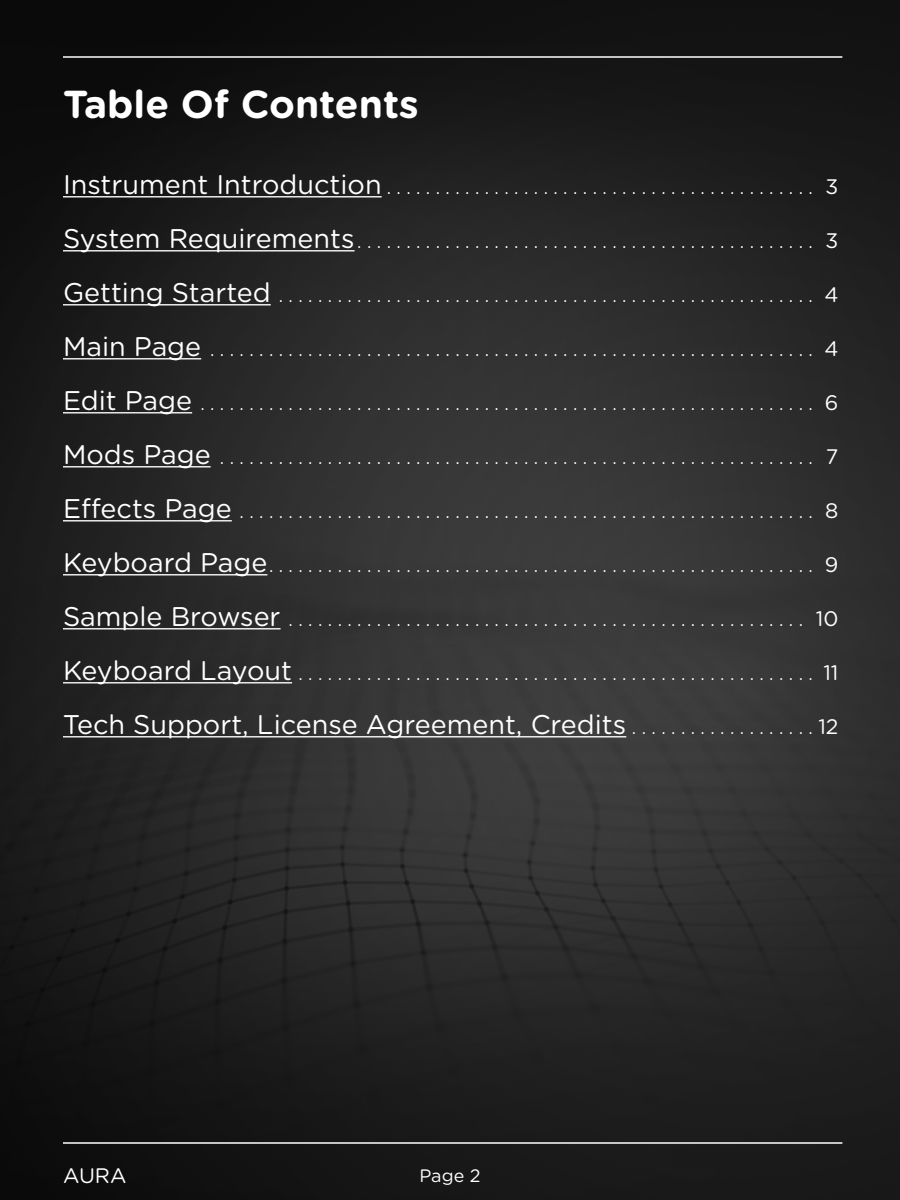
<style>
.page{position:relative;width:900px;height:1200px;background:#fff}
.page>*{position:absolute;margin:0;border:0;box-sizing:border-box;transform-origin:0 0}
.t1{font:700 39px "Gotham Rounded";color:#fff}
.t2{font:27px "Gotham Rounded";color:#fff}
.t3{font:21px "Gotham Rounded";color:#fff}
.t4{font:18px "Gotham Rounded";color:#fff}
.s1{font-size:27px}
.s2{font-size:21px}
.s3{font-size:18px}
</style>
<div class="page">
<img style="left:0;top:0;width:900px;height:1200px">
<hr style="left:63px;top:1142px;width:779px;height:2px;background:#fff">
<hr style="left:63px;top:56px;width:779px;height:2px;background:#fff">
<hr style="left:63px;top:196px;width:319px;height:1px;background:#fff">
<hr style="left:63px;top:250px;width:292px;height:1px;background:#fff">
<hr style="left:63px;top:304px;width:208px;height:1px;background:#fff">
<hr style="left:63px;top:358px;width:138px;height:1px;background:#fff">
<hr style="left:63px;top:412px;width:129px;height:1px;background:#fff">
<hr style="left:63px;top:466px;width:148px;height:1px;background:#fff">
<hr style="left:63px;top:520px;width:169px;height:1px;background:#fff">
<hr style="left:63px;top:574px;width:204px;height:1px;background:#fff">
<hr style="left:63px;top:628px;width:218px;height:1px;background:#fff">
<hr style="left:63px;top:682px;width:229px;height:1px;background:#fff">
<hr style="left:63px;top:736px;width:563px;height:1px;background:#fff">
<p class="t1" style="left:63px;top:76px;width:357px">Table Of Contents</p>
<p class="t4" style="left:63px;top:175px;width:777px"><span class="s1">Instrument Introduction</span>............................................ <span class="s2">3</span></p>
<p class="t4" style="left:63px;top:229px;width:777px"><span class="s1">System Requirements</span>............................................... <span class="s2">3</span></p>
<p class="t4" style="left:63px;top:283px;width:777px"><span class="s1">Getting Started</span> ....................................................... <span class="s2">4</span></p>
<p class="t4" style="left:63px;top:337px;width:777px"><span class="s1">Main Page</span> .............................................................. <span class="s2">4</span></p>
<p class="t4" style="left:63px;top:391px;width:777px"><span class="s1">Edit Page</span> ............................................................... <span class="s2">6</span></p>
<p class="t4" style="left:63px;top:445px;width:777px"><span class="s1">Mods Page</span> ............................................................. <span class="s2">7</span></p>
<p class="t4" style="left:63px;top:499px;width:777px"><span class="s1">Effects Page</span> ........................................................... <span class="s2">8</span></p>
<p class="t4" style="left:63px;top:553px;width:777px"><span class="s1">Keyboard Page</span>........................................................ <span class="s2">9</span></p>
<p class="t4" style="left:63px;top:607px;width:777px"><span class="s1">Sample Browser</span> ..................................................... <span class="s2">10</span></p>
<p class="t4" style="left:63px;top:661px;width:777px"><span class="s1">Keyboard Layout</span>..................................................... <span class="s2">11</span></p>
<p class="t2" style="left:63px;top:706px;width:777px">Tech Support, License Agreement, Credits <span class="s3">. . . . . . . . . . . . . . . . . . .</span> <span class="s2">12</span></p>
<p class="t3" style="left:63px;top:1161px;width:65px">AURA</p>
<p class="t4" style="left:419px;top:1163px;width:63px">Page 2</p>
</div>
